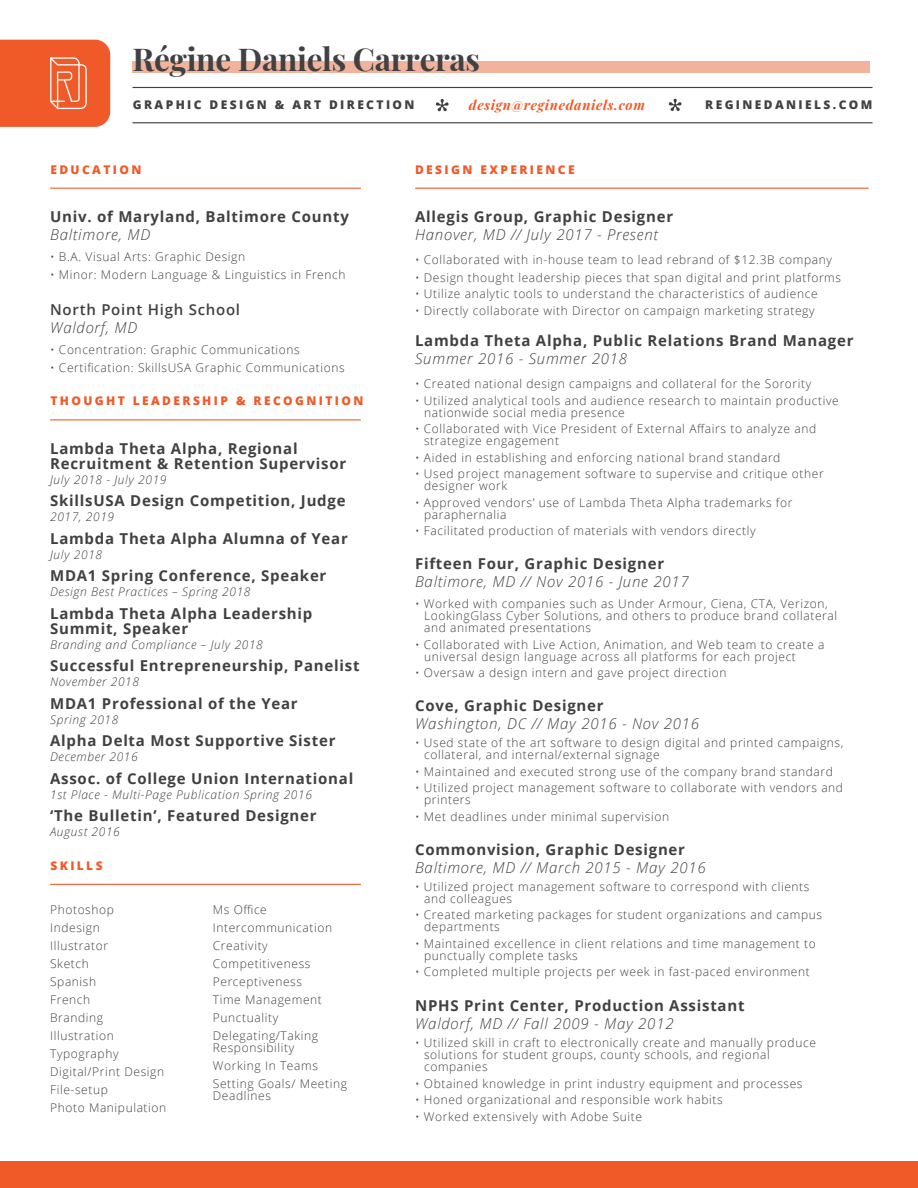
<style>
.page{position:relative;width:918px;height:1188px;background:#fff}
.page>*{position:absolute;margin:0;border:0;box-sizing:border-box;transform-origin:0 0}
.t1{font:700 31.5px "Playfair Display";letter-spacing:-.01em;color:#414042}
.t2{font:700 15px/15px "Open Sans";letter-spacing:.05em;color:#414042}
.t3{font:italic 300 15px "Open Sans";letter-spacing:.05em;color:#414042}
.t4{font:600 15px "Open Sans";letter-spacing:.05em;color:#414042}
.t5{font:italic 700 13.5px "Playfair Display";letter-spacing:.05em;color:#f05a28}
.t6{font:300 12px/18px "Open Sans";letter-spacing:.05em;color:#414042}
.t7{font:italic 300 12px "Open Sans";letter-spacing:.05em;color:#414042}
.t8{font:800 12px "Open Sans";letter-spacing:.2em;color:#f05a28}
.t9{font:800 12px "Open Sans";letter-spacing:.2em;color:#414042}
</style>
<div class="page">
<div style="left:133px;top:61px;width:737px;height:12px;background:#f1b39c"></div>
<svg style="left:0;top:40px;width:110px;height:87px;background:#f06333"></svg>
<hr style="left:133px;top:87px;width:740px;height:1px;background:#414042">
<hr style="left:133px;top:122px;width:740px;height:1px;background:#414042">
<hr style="left:50px;top:188px;width:311px;height:1px;background:#f05a28">
<svg style="left:436px;top:99px;width:13px;height:12px"></svg>
<svg style="left:669px;top:99px;width:13px;height:12px"></svg>
<hr style="left:415px;top:188px;width:454px;height:1px;background:#f05a28">
<hr style="left:50px;top:419px;width:311px;height:1px;background:#f05a28">
<hr style="left:50px;top:884px;width:311px;height:1px;background:#f05a28">
<div style="left:0;top:1161px;width:918px;height:27px;background:#f05a28"></div>
<h1 class="t1" style="left:133px;top:35px;width:349px">Régine Daniels Carreras</h1>
<p class="t5" style="left:469px;top:94px;width:178px">design@reginedaniels.com</p>
<p class="t9" style="left:133px;top:96px;width:283px">GRAPHIC DESIGN &amp; ART DIRECTION</p>
<p class="t9" style="left:705px;top:96px;width:169px">REGINEDANIELS.COM</p>
<p class="t8" style="left:50px;top:160px;width:93px">EDUCATION</p>
<p class="t2" style="left:50px;top:208px;width:300px">Univ. of Maryland, Baltimore County</p>
<p class="t3" style="left:50px;top:224px;width:102px">Baltimore, MD</p>
<p class="t6" style="left:50px;top:247px;width:197px">• B.A. Visual Arts: Graphic Design</p>
<p class="t6" style="left:50px;top:265px;width:297px">• Minor: Modern Language &amp; Linguistics in French</p>
<p class="t4" style="left:50px;top:299px;width:192px">North Point High School</p>
<p class="t3" style="left:50px;top:317px;width:89px">Waldorf, MD</p>
<p class="t6" style="left:50px;top:340px;width:251px">• Concentration: Graphic Communications</p>
<p class="t6" style="left:50px;top:358px;width:296px">• Certification: SkillsUSA Graphic Communications</p>
<p class="t8" style="left:50px;top:392px;width:315px">THOUGHT LEADERSHIP &amp; RECOGNITION</p>
<p class="t2" style="left:50px;top:440px;width:298px">Lambda Theta Alpha, Regional<br>Recruitment &amp; Retention Supervisor</p>
<p class="t7" style="left:50px;top:471px;width:118px">July 2018 - July 2019</p>
<p class="t2" style="left:50px;top:493px;width:297px">SkillsUSA Design Competition, Judge</p>
<p class="t7" style="left:50px;top:508px;width:66px">2017, 2019</p>
<p class="t2" style="left:50px;top:530px;width:299px">Lambda Theta Alpha Alumna of Year</p>
<p class="t7" style="left:50px;top:546px;width:54px">July 2018</p>
<p class="t2" style="left:50px;top:568px;width:278px">MDA1 Spring Conference, Speaker</p>
<p class="t7" style="left:50px;top:583px;width:202px">Design Best Practices – Spring 2018</p>
<p class="t2" style="left:50px;top:605px;width:264px">Lambda Theta Alpha Leadership<br>Summit, Speaker</p>
<p class="t7" style="left:50px;top:636px;width:214px">Branding and Compliance – July 2018</p>
<p class="t2" style="left:50px;top:658px;width:311px">Successful Entrepreneurship, Panelist</p>
<p class="t7" style="left:50px;top:673px;width:90px">November 2018</p>
<p class="t2" style="left:50px;top:695px;width:249px">MDA1 Professional of the Year</p>
<p class="t7" style="left:50px;top:711px;width:70px">Spring 2018</p>
<p class="t2" style="left:50px;top:733px;width:287px">Alpha Delta Most Supportive Sister</p>
<p class="t7" style="left:50px;top:748px;width:89px">December 2016</p>
<p class="t2" style="left:50px;top:770px;width:305px">Assoc. of College Union International</p>
<p class="t7" style="left:50px;top:786px;width:263px">1st Place - Multi-Page Publication Spring 2016</p>
<p class="t2" style="left:50px;top:808px;width:268px">‘The Bulletin’, Featured Designer</p>
<p class="t7" style="left:50px;top:823px;width:71px">August 2016</p>
<p class="t8" style="left:50px;top:856px;width:54px">SKILLS</p>
<p class="t6" style="left:50px;top:901px;width:118px">Photoshop<br>Indesign<br>Illustrator<br>Sketch<br>Spanish<br>French<br>Branding<br>Illustration<br>Typography<br>Digital/Print Design<br>File-setup<br>Photo Manipulation</p>
<p class="t6" style="left:213px;top:901px;width:121px">Ms Office<br>Intercommunication<br>Creativity<br>Competitiveness<br>Perceptiveness<br>Time Management<br>Punctuality<br>Delegating/Taking</p>
<p class="t6" style="left:213px;top:1039px;width:136px">Responsibility<br>Working In Teams<br>Setting Goals/ Meeting</p>
<p class="t6" style="left:213px;top:1087px;width:60px">Deadlines</p>
<p class="t8" style="left:415px;top:160px;width:161px">DESIGN EXPERIENCE</p>
<p class="t2" style="left:415px;top:208px;width:260px">Allegis Group, Graphic Designer</p>
<p class="t3" style="left:415px;top:224px;width:244px">Hanover, MD // July 2017 - Present</p>
<p class="t6" style="left:415px;top:250px;width:418px">• Collaborated with in-house team to lead rebrand of $12.3B company</p>
<p class="t6" style="left:415px;top:268px;width:428px">• Design thought leadership pieces that span digital and print platforms</p>
<p class="t6" style="left:415px;top:285px;width:404px">• Utilize analytic tools to understand the characteristics of audience</p>
<p class="t6" style="left:415px;top:301px;width:401px">• Directly collaborate with Director on campaign marketing strategy</p>
<p class="t2" style="left:415px;top:333px;width:440px">Lambda Theta Alpha, Public Relations Brand Manager</p>
<p class="t3" style="left:415px;top:348px;width:213px">Summer 2016 - Summer 2018</p>
<p class="t6" style="left:415px;top:374px;width:398px">• Created national design campaigns and collateral for the Sorority</p>
<p class="t6" style="left:424px;top:394px;width:416px;line-height:12px;text-indent:-9px">• Utilized analytical tools and audience research to maintain productive nationwide social media presence</p>
<p class="t6" style="left:424px;top:422px;width:394px;line-height:12px;text-indent:-9px">• Collaborated with Vice President of External Affairs to analyze and strategize engagement</p>
<p class="t6" style="left:415px;top:448px;width:367px">• Aided in establishing and enforcing national brand standard</p>
<p class="t6" style="left:424px;top:467px;width:401px;line-height:12px;text-indent:-9px">• Used project management software to supervise and critique other designer work</p>
<p class="t6" style="left:424px;top:496px;width:370px;line-height:12px;text-indent:-9px">• Approved vendors’ use of Lambda Theta Alpha trademarks for paraphernalia</p>
<p class="t6" style="left:415px;top:521px;width:342px">• Facilitated production of materials with vendors directly</p>
<p class="t2" style="left:415px;top:556px;width:251px">Fifteen Four, Graphic Designer</p>
<p class="t3" style="left:415px;top:571px;width:275px">Baltimore, MD // Nov 2016 - June 2017</p>
<p class="t6" style="left:424px;top:597px;width:415px;line-height:12px;text-indent:-9px">• Worked with companies such as Under Armour, Ciena, CTA, Verizon,<br>LookingGlass Cyber Solutions, and others to produce brand collateral and animated presentations</p>
<p class="t6" style="left:424px;top:638px;width:402px;line-height:12px;text-indent:-9px">• Collaborated with Live Action, Animation, and Web team to create a universal design language across all platforms for each project</p>
<p class="t6" style="left:415px;top:663px;width:313px">• Oversaw a design intern and gave project direction</p>
<p class="t2" style="left:415px;top:698px;width:190px">Cove, Graphic Designer</p>
<p class="t3" style="left:415px;top:714px;width:286px">Washington, DC // May 2016 - Nov 2016</p>
<p class="t6" style="left:424px;top:737px;width:421px;line-height:12px;text-indent:-9px">• Used state of the art software to design digital and printed campaigns, collateral, and internal/external signage</p>
<p class="t6" style="left:415px;top:762px;width:419px">• Maintained and executed strong use of the company brand standard</p>
<p class="t6" style="left:424px;top:782px;width:421px;line-height:12px;text-indent:-9px">• Utilized project management software to collaborate with vendors and printers</p>
<p class="t6" style="left:415px;top:807px;width:256px">• Met deadlines under minimal supervision</p>
<p class="t2" style="left:415px;top:841px;width:271px">Commonvision, Graphic Designer</p>
<p class="t3" style="left:415px;top:857px;width:292px">Baltimore, MD // March 2015 - May 2016</p>
<p class="t6" style="left:424px;top:880px;width:387px;line-height:12px;text-indent:-9px">• Utilized project management software to correspond with clients and colleagues</p>
<p class="t6" style="left:424px;top:908px;width:399px;line-height:12px;text-indent:-9px">• Created marketing packages for student organizations and campus departments</p>
<p class="t6" style="left:424px;top:937px;width:393px;line-height:12px;text-indent:-9px">• Maintained excellence in client relations and time management to punctually complete tasks</p>
<p class="t6" style="left:415px;top:962px;width:396px">• Completed multiple projects per week in fast-paced environment</p>
<p class="t2" style="left:415px;top:998px;width:331px">NPHS Print Center, Production Assistant</p>
<p class="t3" style="left:415px;top:1013px;width:260px">Waldorf, MD // Fall 2009 - May 2012</p>
<p class="t6" style="left:424px;top:1036px;width:393px;line-height:12px;text-indent:-9px">• Utilized skill in craft to electronically create and manually produce solutions for student groups, county schools, and regional companies</p>
<p class="t6" style="left:415px;top:1074px;width:389px">• Obtained knowledge in print industry equipment and processes</p>
<p class="t6" style="left:415px;top:1090px;width:309px">• Honed organizational and responsible work habits</p>
<p class="t6" style="left:415px;top:1107px;width:229px">• Worked extensively with Adobe Suite</p>
</div>
